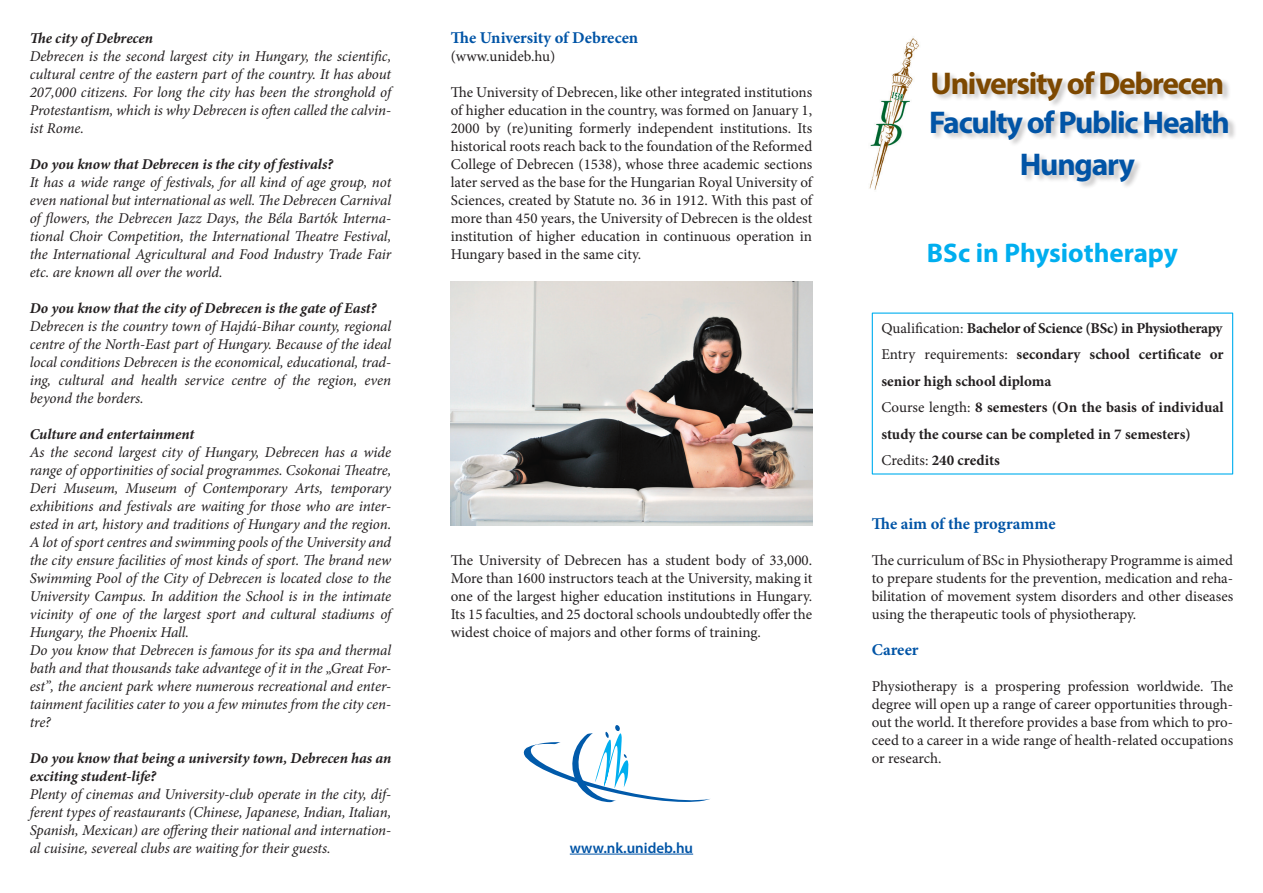
<style>
.page{position:relative;width:1263px;height:893px;background:#fff}
.page>*{position:absolute;margin:0;border:0;box-sizing:border-box;transform-origin:0 0}
.t1{font:700 31.5px/42.3px "Myriad Pro";letter-spacing:-.04em;color:#0154a6;text-align:center}
.t2{font:700 31.5px "Myriad Pro";letter-spacing:-.04em;color:#7d4800}
.t3{font:700 27px "Myriad Pro";color:#00aeef}
.t4{font:700 16.5px "Minion Pro";letter-spacing:-.005em;color:#0154a6}
.t5{font:italic 15px/18px "Minion Pro";letter-spacing:-.01em;color:#231f20;text-align:justify}
.t6{font:15px/18px "Minion Pro";color:#231f20;text-align:justify}
.t7{font:700 15px/26.4px "Minion Pro";color:#231f20}
.t8{font:italic 700 15px/18px "Minion Pro";letter-spacing:-.005em;color:#231f20}
.t9{font:600 15px "Myriad Pro";color:#0154a6}
.s1{font-weight:400}
</style>
<div class="page">
<img style="left:869px;top:38px;width:50px;height:152px">
<div style="left:931px;top:71px;width:306px;height:119px;background:#231f20;opacity:.25"></div>
<svg style="left:523px;top:725px;width:187px;height:77px"></svg>
<hr style="left:570px;top:854px;width:123px;height:1px;background:#0154a6">
<div style="left:872px;top:313px;width:361px;height:162px;border:1px solid #00aeef"></div>
<img style="left:451px;top:282px;width:361px;height:243px">
<p class="t8" style="left:30px;top:28px;width:125px">The city of Debrecen</p>
<p class="t5" style="left:30px;top:47px;width:363px">Debrecen is the second largest city in Hungary, the scientific, cultural centre of the eastern part of the country. It has about 207,000 citizens. For long the city has been the stronghold of Protestantism, which is why Debrecen is often called the calvin&shy;ist Rome.</p>
<p class="t8" style="left:30px;top:154px;width:305px">Do you know that Debrecen is the city of festivals?</p>
<p class="t5" style="left:30px;top:173px;width:363px">It has a wide range of festivals, for all kind of age group, not even national but international as well. The Debrecen Carnival of flowers, the Debrecen Jazz Days, the Béla Bartók Interna&shy;tional Choir Competition, the International Theatre Festival, the International Agricultural and Food Industry Trade Fair etc. are known all over the world.</p>
<p class="t8" style="left:30px;top:298px;width:348px">Do you know that the city of Debrecen is the gate of East?</p>
<p class="t5" style="left:30px;top:317px;width:363px">Debrecen is the country town of Hajdú-Bihar county, regional centre of the North-East part of Hungary. Because of the ideal local conditions Debrecen is the economical, educational, trad&shy;ing, cultural and health service centre of the region, even beyond the borders.</p>
<p class="t8" style="left:30px;top:424px;width:166px">Culture and entertainment</p>
<p class="t5" style="left:30px;top:443px;width:363px;text-align:left">As the second largest city of Hungary, Debrecen has a wide range of opportinities of social programmes. Csokonai Theatre, Deri Museum, Museum of Contemporary Arts, temporary exhibitions and festivals are waiting for those who are inter&shy;ested in art, history and traditions of Hungary and the region.<br>A lot of sport centres and swimming pools of the University and the city ensure facilities of most kinds of sport. The brand new Swimming Pool of the City of Debrecen is located close to the University Campus. In addition the School is in the intimate vicinity of one of the largest sport and cultural stadiums of Hungary, the Phoenix Hall.<br>Do you know that Debrecen is famous for its spa and thermal bath and that thousands take advantege of it in the „Great For&shy;est”, the ancient park where numerous recreational and enter&shy;tainment facilities cater to you a few minutes from the city cen&shy;tre?</p>
<p class="t8" style="left:30px;top:748px;width:363px">Do you know that being a university town, Debrecen has an exciting student-life?</p>
<p class="t5" style="left:30px;top:785px;width:363px">Plenty of cinemas and University-club operate in the city, dif&shy;ferent types of reastaurants (Chinese, Japanese, Indian, Italian, Spanish, Mexican) are offering their national and internation&shy;al cuisine, severeal clubs are waiting for their guests.</p>
<p class="t4" style="left:451px;top:26px;width:189px">The University of Debrecen</p>
<p class="t6" style="left:451px;top:47px;width:106px">(www.unideb.hu)</p>
<p class="t6" style="left:451px;top:83px;width:363px">The University of Debrecen, like other integrated institutions of higher education in the country, was formed on January 1, 2000 by (re)uniting formerly independent institutions. Its historical roots reach back to the foundation of the Reformed College of Debrecen (1538), whose three academic sections later served as the base for the Hungarian Royal University of Sciences, created by Statute no. 36 in 1912. With this past of more than 450 years, the University of Debrecen is the oldest institution of higher education in continuous operation in Hungary based in the same city.</p>
<p class="t6" style="left:451px;top:551px;width:363px">The University of Debrecen has a student body of 33,000.<br>More than 1600 instructors teach at the University, making it one of the largest higher education institutions in Hungary.<br>Its 15 faculties, and 25 doctoral schools undoubtedly offer the widest choice of majors and other forms of training.</p>
<p class="t9" style="left:570px;top:838px;width:125px">www.nk.unideb.hu</p>
<h1 class="t2" style="left:930px;top:63px;width:295px">University of Debrecen</h1>
<h1 class="t1" style="left:929px;top:100px;width:302px">Faculty of Public Health<br>Hungary</h1>
<h2 class="t3" style="left:927px;top:235px;width:252px">BSc in Physiotherapy</h2>
<p class="t7" style="left:881px;top:315px;width:344px"><span class="s1">Qualification:</span> Bachelor of Science (BSc) in Physiotherapy <span class="s1">Entry requirements:</span> secondary school certificate or senior high school diploma<br><span class="s1">Course length:</span> 8 semesters (On the basis of individual study the course can be completed in 7 semesters)<br><span class="s1">Credits:</span> 240 credits</p>
<p class="t4" style="left:872px;top:512px;width:185px">The aim of the programme</p>
<p class="t6" style="left:872px;top:551px;width:363px">The curriculum of BSc in Physiotherapy Programme is aimed to prepare students for the prevention, medication and reha&shy;bilitation of movement system disorders and other diseases using the therapeutic tools of physiotherapy.</p>
<p class="t4" style="left:872px;top:638px;width:48px">Career</p>
<p class="t6" style="left:872px;top:677px;width:363px">Physiotherapy is a prospering profession worldwide. The degree will open up a range of career opportunities through&shy;out the world. It therefore provides a base from which to pro&shy;ceed to a career in a wide range of health-related occupations or research.</p>
</div>
